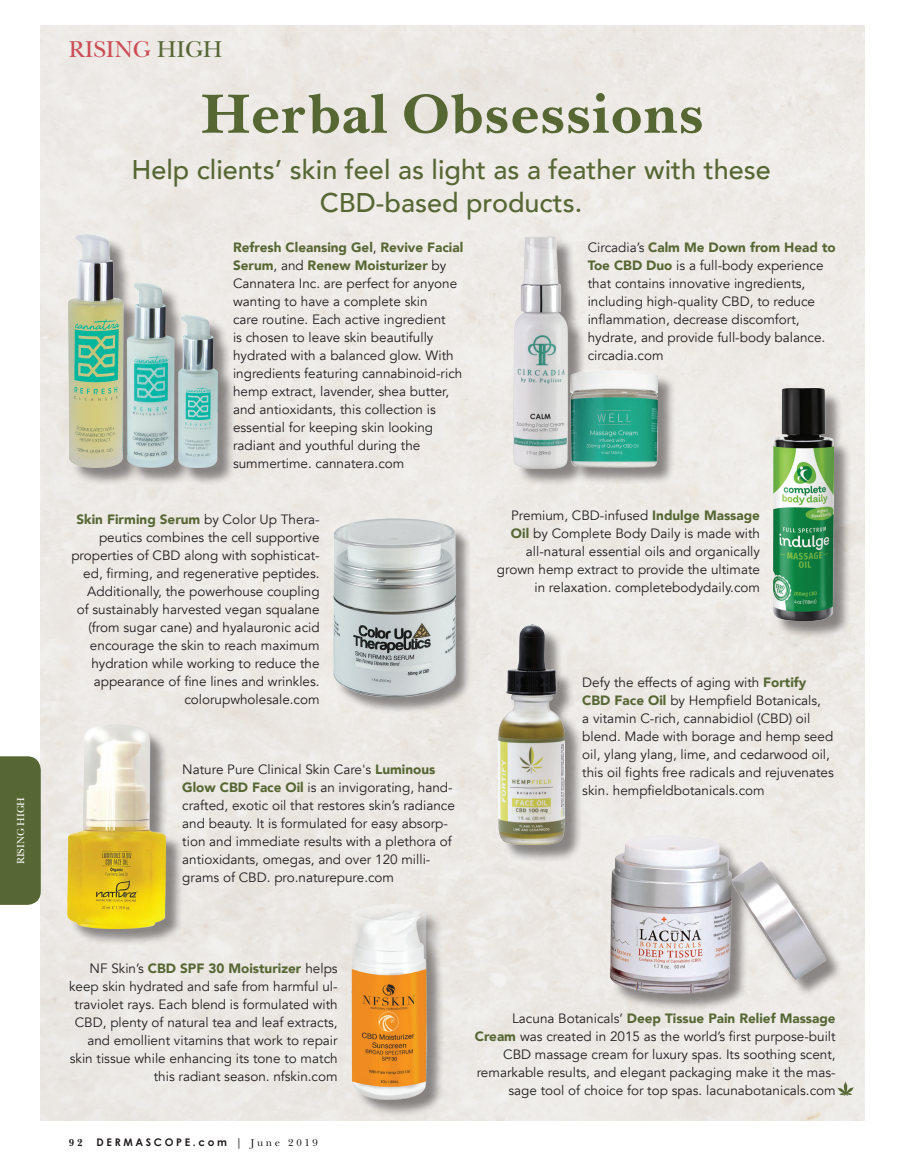
<style>
.page{position:relative;width:905px;height:1175px;background:#fff}
.page>*{position:absolute;margin:0;border:0;box-sizing:border-box;transform-origin:0 0}
.t1{font:700 57px "New Baskerville C";color:#576734}
.t2{font:500 27px "Avenir";color:#576734}
.t3{font:24px "New Baskerville Std";color:#cc4d56}
.t4{font:13.5px/18px "Avenir";color:#231f20}
.t5{font:700 10.5px "Century Gothic";letter-spacing:.25em;color:#231f20}
.t6{font:10.5px "New Baskerville Std";color:#fff}
.t7{font:700 10.5px "New Baskerville Std";color:#231f20}
.s1{color:#576734}
.s2{font-weight:900;color:#576734}
.s3{font-family:"Avant Garde";font-weight:400}
.s4{font-family:"New Baskerville Std";font-weight:400}
</style>
<div class="page">
<div style="left:40px;top:25px;width:824px;height:1095px;background:#edeae6"></div>
<div style="left:0;top:756px;width:41px;height:148px;background:#576734"></div>
<div style="left:71px;top:237px;width:165px;height:249px;background:#231f20;opacity:.5"></div>
<img style="left:69px;top:234px;width:149px;height:234px">
<div style="left:516px;top:239px;width:159px;height:248px;background:#231f20;opacity:.5"></div>
<img style="left:513px;top:236px;width:144px;height:233px">
<div style="left:335px;top:520px;width:137px;height:194px;background:#231f20;opacity:.5"></div>
<img style="left:333px;top:518px;width:122px;height:178px">
<div style="left:612px;top:837px;width:231px;height:174px;background:#231f20;opacity:.5"></div>
<img style="left:610px;top:835px;width:215px;height:158px">
<div style="left:775px;top:391px;width:76px;height:248px;background:#231f20;opacity:.5"></div>
<img style="left:773px;top:389px;width:60px;height:231px">
<div style="left:69px;top:726px;width:115px;height:220px;background:#231f20;opacity:.5"></div>
<img style="left:67px;top:724px;width:99px;height:204px">
<div style="left:354px;top:907px;width:91px;height:210px;background:#231f20;opacity:.5"></div>
<img style="left:352px;top:904px;width:74px;height:195px">
<div style="left:501px;top:627px;width:81px;height:235px;background:#231f20;opacity:.5"></div>
<img style="left:499px;top:625px;width:65px;height:219px">
<svg style="left:837px;top:1081px;width:17px;height:15px"></svg>
<p class="t6" style="left:15px;top:864px;width:69px;rotate:-90deg">RISING HIGH</p>
<p class="t3" style="left:69px;top:35px;width:155px">RISING <span class="s1">HIGH</span></p>
<p class="t1" style="left:201px;top:81px;width:505px">Herbal Obsessions</p>
<p class="t2" style="left:131px;top:146px;width:641px">Help clients’ skin feel as light as a feather with these</p>
<p class="t2" style="left:320px;top:179px;width:264px">CBD-based products.</p>
<p class="t4" style="left:233px;top:238px;width:232px"><span class="s2">Refresh Cleansing Gel</span>, <span class="s2">Revive Facial Serum</span>, and <span class="s2">Renew Moisturizer</span> by Cannatera Inc. are perfect for anyone wanting to have a complete skin<br>care routine. Each active ingredient<br>is chosen to leave skin beautifully hydrated with a balanced glow. With ingredients featuring cannabinoid-rich hemp extract, lavender, shea butter, and antioxidants, this collection is essential for keeping skin looking radiant and youthful during the summertime. cannatera.com</p>
<p class="t4" style="left:587px;top:238px;width:249px">Circadia’s <span class="s2">Calm Me Down from Head to Toe CBD Duo</span> is a full-body experience that contains innovative ingredients, including high-quality CBD, to reduce inflammation, decrease discomfort, hydrate, and provide full-body balance. circadia.com</p>
<p class="t4" style="left:71px;top:510px;width:250px;text-align:right"><span class="s2">Skin Firming Serum</span> by Color Up Thera&shy;peutics combines the cell supportive properties of CBD along with sophisticat&shy;ed, firming, and regenerative peptides.<br>Additionally, the powerhouse coupling<br>of sustainably harvested vegan squalane (from sugar cane) and hyalauronic acid encourage the skin to reach maximum hydration while working to reduce the appearance of fine lines and wrinkles. colorupwholesale.com</p>
<p class="t4" style="left:497px;top:506px;width:264px;text-align:right">Premium, CBD-infused <span class="s2">Indulge Massage Oil</span> by Complete Body Daily is made with all-natural essential oils and organically grown hemp extract to provide the ultimate in relaxation. completebodydaily.com</p>
<p class="t4" style="left:582px;top:674px;width:253px">Defy the effects of aging with <span class="s2">Fortify CBD Face Oil</span> by Hempfield Botanicals,<br>a vitamin C-rich, cannabidiol (CBD) oil blend. Made with borage and hemp seed oil, ylang ylang, lime, and cedarwood oil, this oil fights free radicals and rejuvenates skin. hempfieldbotanicals.com</p>
<p class="t4" style="left:182px;top:761px;width:274px">Nature Pure Clinical Skin Care's <span class="s2">Luminous Glow CBD Face Oil</span> is an invigorating, hand&shy;crafted, exotic oil that restores skin’s radiance and beauty. It is formulated for easy absorp&shy;tion and immediate results with a plethora of antioxidants, omegas, and over 120 milli&shy;grams of CBD. pro.naturepure.com</p>
<p class="t4" style="left:69px;top:959px;width:270px;text-align:right">NF Skin’s <span class="s2">CBD SPF 30 Moisturizer</span> helps keep skin hydrated and safe from harmful ul&shy;traviolet rays. Each blend is formulated with CBD, plenty of natural tea and leaf extracts, and emollient vitamins that work to repair skin tissue while enhancing its tone to match this radiant season. nfskin.com</p>
<p class="t7" style="left:69px;top:1136px;width:15px">92</p>
<p class="t5" style="left:97px;top:1135px;width:223px">DERMASCOPE.com <span class="s3">|</span> <span class="s4">June 2019</span></p>
<p class="t4" style="left:475px;top:1009px;width:362px;text-align:right">Lacuna Botanicals’ <span class="s2">Deep Tissue Pain Relief Massage Cream</span> was created in 2015 as the world’s first purpose-built CBD massage cream for luxury spas. Its soothing scent, remarkable results, and elegant packaging make it the mas&shy;sage tool of choice for top spas. lacunabotanicals.com</p>
</div>
